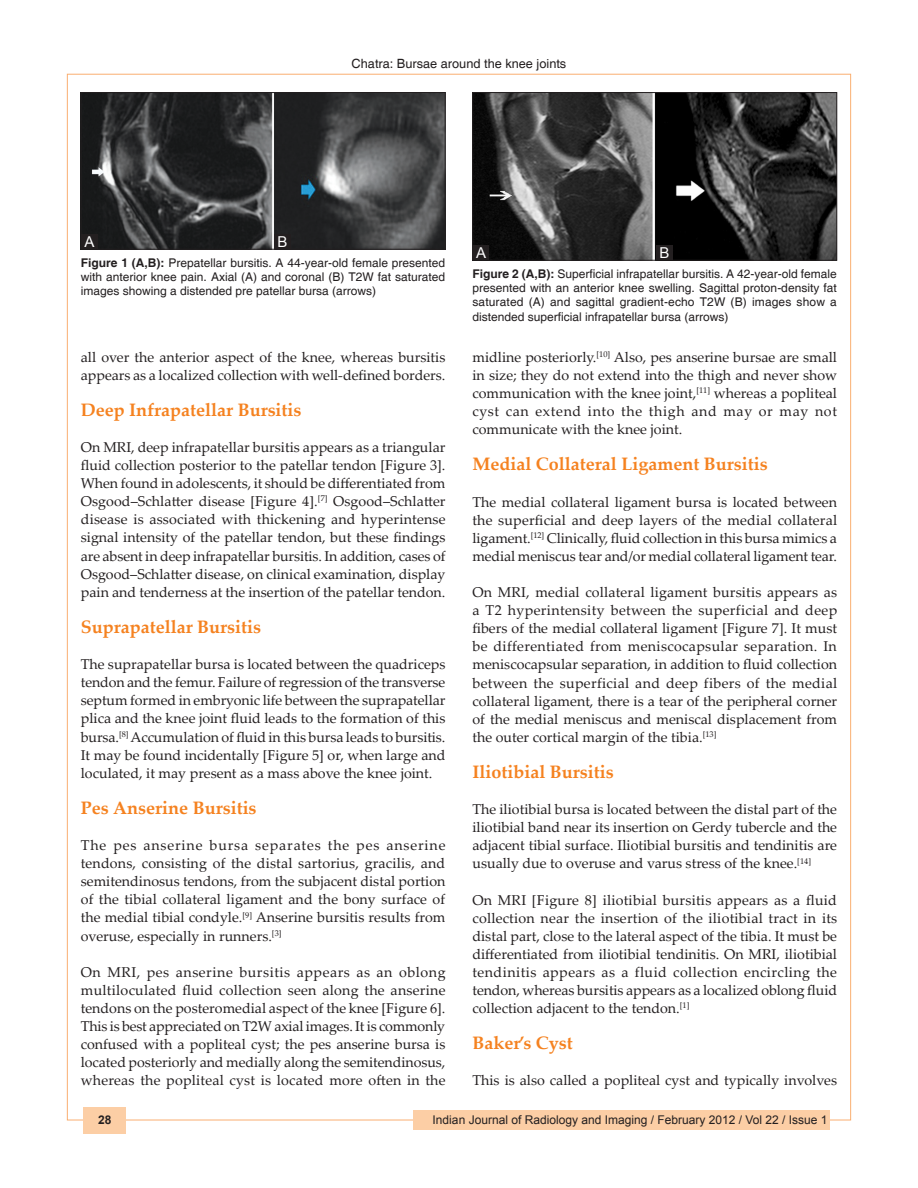
<style>
.page{position:relative;width:918px;height:1188px;background:#fff}
.page>*{position:absolute;margin:0;border:0;box-sizing:border-box;transform-origin:0 0}
.t1{font:700 18px "Palatino Linotype";color:#f58220}
.t2{font:15px "Arial";color:#fff}
.TX{font:14.25px/18.1px "Palatino Linotype";color:#231f20;text-align:justify}
.t3{font:12.75px "Helvetica";color:#231f20}
.FGC{font:12px/14.4px "Helvetica";color:#231f20;text-align:justify}
.t4{font:12px "Arial";color:#231f20}
.t5{font:700 12px "Arial";color:#231f20}
.s1{font-weight:700}
</style>
<div class="page">
<div style="left:83px;top:1108px;width:43px;height:26px;background:#fccea5"></div>
<div style="left:413px;top:1110px;width:417px;height:20px;background:#fccea5"></div>
<img style="left:83px;top:94px;width:360px;height:153px">
<div style="left:81px;top:92px;width:364px;height:157px;border:1px solid #231f20"></div>
<div style="left:81px;top:234px;width:16px;height:15px;background:#231f20"></div>
<div style="left:274px;top:235px;width:17px;height:14px;background:#231f20"></div>
<img style="left:474px;top:94px;width:361px;height:164px">
<div style="left:472px;top:92px;width:365px;height:168px;border:1px solid #231f20"></div>
<div style="left:472px;top:245px;width:17px;height:14px;background:#231f20"></div>
<div style="left:656px;top:245px;width:17px;height:15px;background:#231f20"></div>
<p class="t3" style="left:352px;top:56px;width:216px">Chatra: Bursae around the knee joints</p>
<p class="t2" style="left:85px;top:232px;width:12px">A</p>
<p class="t2" style="left:278px;top:232px;width:12px">B</p>
<p class="FGC" style="left:81px;top:256px;width:366px"><span class="s1">Figure 1 (A,B):</span> Prepatellar bursitis. A 44-year-old female presented with anterior knee pain. Axial (A) and coronal (B) T2W fat saturated images showing a distended pre patellar bursa (arrows)</p>
<p class="TX" style="left:81px;top:348px;width:366px;line-height:17.7px">all over the anterior aspect of the knee, whereas bursitis appears as a localized collection with well-defined borders.</p>
<h1 class="t1" style="left:81px;top:397px;width:222px">Deep Infrapatellar Bursitis</h1>
<p class="TX" style="left:81px;top:437px;width:366px">On MRI, deep infrapatellar bursitis appears as a triangular fluid collection posterior to the patellar tendon [Figure 3].<br>When found in adolescents, it should be differentiated from Osgood–Schlatter disease [Figure 4].<sup>[7]</sup> Osgood–Schlatter disease is associated with thickening and hyperintense signal intensity of the patellar tendon, but these findings are absent in deep infrapatellar bursitis. In addition, cases of Osgood–Schlatter disease, on clinical examination, display pain and tenderness at the insertion of the patellar tendon.</p>
<h1 class="t1" style="left:81px;top:614px;width:182px">Suprapatellar Bursitis</h1>
<p class="TX" style="left:81px;top:655px;width:366px">The suprapatellar bursa is located between the quadriceps tendon and the femur. Failure of regression of the transverse septum formed in embryonic life between the suprapatellar plica and the knee joint fluid leads to the formation of this bursa.<sup>[8]</sup> Accumulation of fluid in this bursa leads to bursitis.<br>It may be found incidentally [Figure 5] or, when large and loculated, it may present as a mass above the knee joint.</p>
<h1 class="t1" style="left:81px;top:795px;width:177px">Pes Anserine Bursitis</h1>
<p class="TX" style="left:81px;top:836px;width:366px">The pes anserine bursa separates the pes anserine tendons, consisting of the distal sartorius, gracilis, and semitendinosus tendons, from the subjacent distal portion of the tibial collateral ligament and the bony surface of the medial tibial condyle.<sup>[9]</sup> Anserine bursitis results from overuse, especially in runners.<sup>[3]</sup></p>
<p class="TX" style="left:81px;top:962px;width:366px">On MRI, pes anserine bursitis appears as an oblong multiloculated fluid collection seen along the anserine tendons on the posteromedial aspect of the knee [Figure 6].<br>This is best appreciated on T2W axial images. It is commonly confused with a popliteal cyst; the pes anserine bursa is located posteriorly and medially along the semitendinosus, whereas the popliteal cyst is located more often in the</p>
<p class="t2" style="left:476px;top:243px;width:12px">A</p>
<p class="t2" style="left:659px;top:243px;width:12px">B</p>
<p class="FGC" style="left:472px;top:267px;width:366px"><span class="s1">Figure 2 (A,B):</span> Superficial infrapatellar bursitis. A 42-year-old female presented with an anterior knee swelling. Sagittal proton-density fat saturated (A) and sagittal gradient-echo T2W (B) images show a distended superficial infrapatellar bursa (arrows)</p>
<p class="TX" style="left:472px;top:347px;width:366px">midline posteriorly.<sup>[10]</sup> Also, pes anserine bursae are small in size; they do not extend into the thigh and never show communication with the knee joint,<sup>[11]</sup> whereas a popliteal cyst can extend into the thigh and may or may not communicate with the knee joint.</p>
<h1 class="t1" style="left:472px;top:452px;width:297px">Medial Collateral Ligament Bursitis</h1>
<p class="TX" style="left:472px;top:492px;width:366px">The medial collateral ligament bursa is located between the superficial and deep layers of the medial collateral ligament.<sup>[12]</sup> Clinically, fluid collection in this bursa mimics a medial meniscus tear and/or medial collateral ligament tear.</p>
<p class="TX" style="left:472px;top:583px;width:366px">On MRI, medial collateral ligament bursitis appears as a T2 hyperintensity between the superficial and deep fibers of the medial collateral ligament [Figure 7]. It must be differentiated from meniscocapsular separation. In meniscocapsular separation, in addition to fluid collection between the superficial and deep fibers of the medial collateral ligament, there is a tear of the peripheral corner of the medial meniscus and meniscal displacement from the outer cortical margin of the tibia.<sup>[13]</sup></p>
<h1 class="t1" style="left:472px;top:759px;width:143px">Iliotibial Bursitis</h1>
<p class="TX" style="left:472px;top:800px;width:366px">The iliotibial bursa is located between the distal part of the iliotibial band near its insertion on Gerdy tubercle and the adjacent tibial surface. Iliotibial bursitis and tendinitis are usually due to overuse and varus stress of the knee.<sup>[14]</sup></p>
<p class="TX" style="left:472px;top:890px;width:366px">On MRI [Figure 8] iliotibial bursitis appears as a fluid collection near the insertion of the iliotibial tract in its distal part, close to the lateral aspect of the tibia. It must be differentiated from iliotibial tendinitis. On MRI, iliotibial tendinitis appears as a fluid collection encircling the tendon, whereas bursitis appears as a localized oblong fluid collection adjacent to the tendon.<sup>[1]</sup></p>
<h1 class="t1" style="left:472px;top:1030px;width:102px">Baker’s Cyst</h1>
<p class="TX" style="left:472px;top:1071px;width:366px">This is also called a popliteal cyst and typically involves</p>
<p class="t5" style="left:98px;top:1112px;width:15px">28</p>
<p class="t4" style="left:433px;top:1112px;width:396px">Indian Journal of Radiology and Imaging / February 2012 / Vol 22 / Issue 1</p>
</div>
